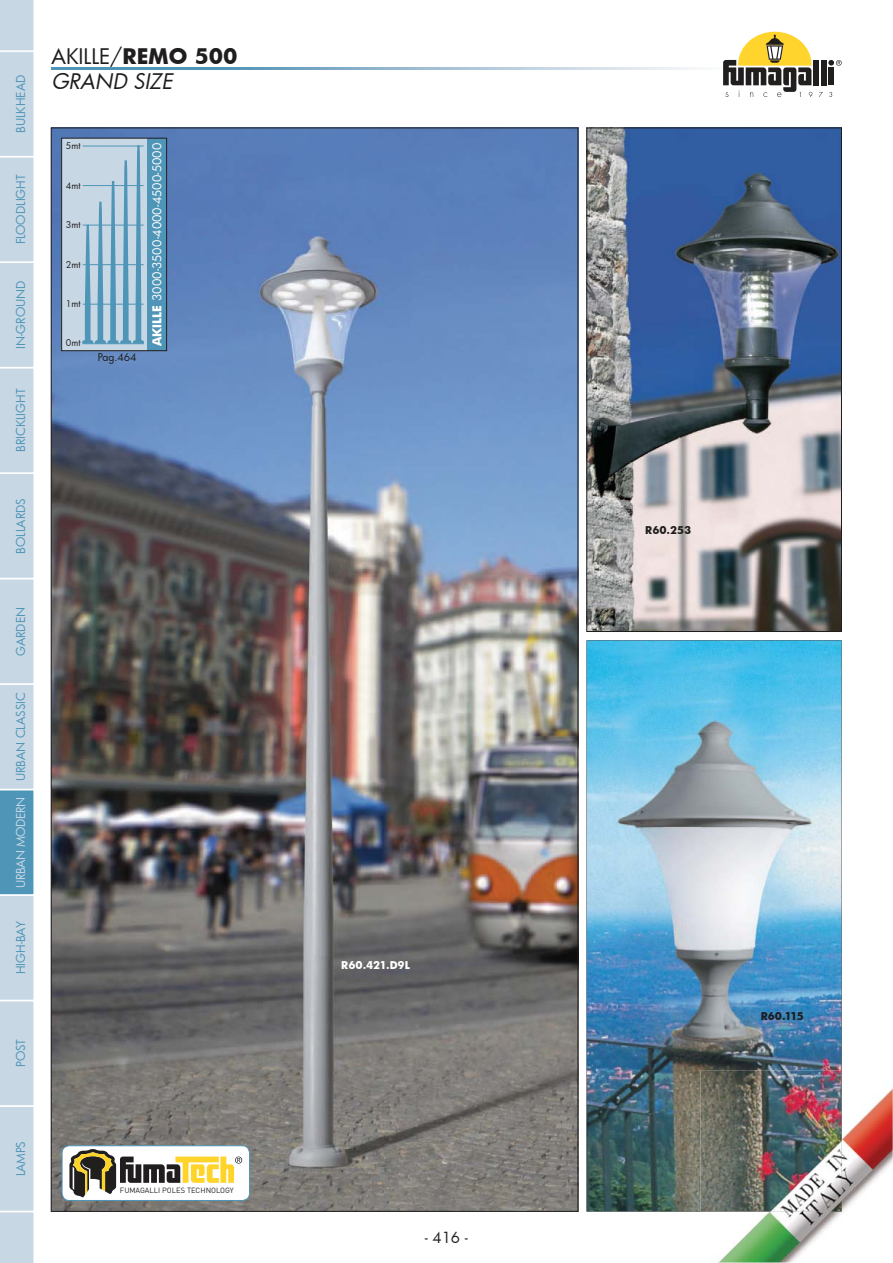
<style>
.page{position:relative;width:893px;height:1263px;background:#fff}
.page>*{position:absolute;margin:0;border:0;box-sizing:border-box;transform-origin:0 0}
.t1{font:21px "Futura";color:#1f1d1d}
.t2{font:italic 21px "Futura";color:#1f1d1d}
.t3{font:15px "Futura";color:#1f1d1d}
.t4{font:12px "Futura";color:#4f95b8}
.t5{font:12px "Futura";color:#fff}
.t6{font:12px "Futura";letter-spacing:-.03em;color:#c7d7e4}
.t7{font:700 10.5px "Futura";letter-spacing:-.015em;color:#1f1d1d}
.t8{font:700 10.5px "Futura";letter-spacing:-.005em;color:#fff}
.t9{font:10.5px "Futura";letter-spacing:-.015em;color:#1f1d1d}
.t10{font:9px "Futura";color:#1f1d1d}
.t11{font:7.5px "DIN Pro";color:#211e1e}
.s1{font-weight:700}
</style>
<div class="page">
<img style="left:589px;top:130px;width:251px;height:500px">
<div style="left:587px;top:128px;width:255px;height:504px;border:1px solid #1f1d1d"></div>
<img style="left:53px;top:130px;width:523px;height:1080px">
<img style="left:587px;top:640px;width:255px;height:572px">
<div style="left:62px;top:138px;width:105px;height:213px;background:#c7d7e4"></div>
<div style="left:147px;top:138px;width:20px;height:213px;background:#4f95b8"></div>
<div style="left:61px;top:138px;width:106px;height:213px;border:1px solid #1f1d1d"></div>
<svg style="left:82px;top:145px;width:62px;height:199px"></svg>
<div style="left:62px;top:1146px;width:187px;height:54px;background:#fff;border-radius:7px"></div>
<svg style="left:69px;top:1149px;width:173px;height:48px"></svg>
<div style="left:62px;top:1145px;width:188px;height:56px;border:1px solid #4f95b8;border-radius:7px"></div>
<svg style="left:0;top:0;width:34px;height:1263px;background:#bed2e0"></svg>
<svg style="left:51px;top:67px;width:776px;height:3px;background:#94bad0"></svg>
<div style="left:813px;top:60px;width:6px;height:25px;background:#211e1e"></div>
<div style="left:821px;top:60px;width:5px;height:25px;background:#211e1e"></div>
<div style="left:828px;top:67px;width:6px;height:18px;background:#211e1e"></div>
<svg style="left:828px;top:60px;width:14px;height:6px"></svg>
<svg style="left:829px;top:92px;width:3px;height:5px"></svg>
<svg style="left:723px;top:32px;width:89px;height:65px"></svg>
<img style="left:717px;top:1088px;width:176px;height:175px">
<img style="left:700px;top:1070px;width:142px;height:142px">
<p class="t4" style="left:13px;top:133px;width:60px;rotate:-90deg">BULKHEAD</p>
<p class="t4" style="left:13px;top:244px;width:71px;rotate:-90deg">FLOODLIGHT</p>
<p class="t4" style="left:13px;top:349px;width:70px;rotate:-90deg">IN-GROUND</p>
<p class="t4" style="left:13px;top:452px;width:65px;rotate:-90deg">BRICKLIGHT</p>
<p class="t4" style="left:13px;top:554px;width:57px;rotate:-90deg">BOLLARDS</p>
<p class="t4" style="left:13px;top:656px;width:50px;rotate:-90deg">GARDEN</p>
<p class="t4" style="left:13px;top:781px;width:90px;rotate:-90deg">URBAN CLASSIC</p>
<p class="t6" style="left:13px;top:888px;width:93px;rotate:-90deg">URBAN MODERN</p>
<p class="t4" style="left:13px;top:974px;width:55px;rotate:-90deg">HIGH-BAY</p>
<h1 class="t1" style="left:51px;top:42px;width:188px">AKILLE/<span class="s1">REMO 500</span></h1>
<h1 class="t2" style="left:51px;top:67px;width:127px">GRAND SIZE</h1>
<p class="t10" style="left:66px;top:140px;width:16px">5mt</p>
<p class="t10" style="left:66px;top:179px;width:16px">4mt</p>
<p class="t10" style="left:66px;top:219px;width:16px">3mt</p>
<p class="t10" style="left:66px;top:258px;width:16px">2mt</p>
<p class="t10" style="left:66px;top:298px;width:16px">1mt</p>
<p class="t10" style="left:66px;top:337px;width:16px">0mt</p>
<p class="t9" style="left:98px;top:350px;width:40px">Pag.464</p>
<p class="t5" style="left:149px;top:346px;width:205px;rotate:-90deg"><span class="s1">AKILLE</span> 3000-3500-4000-4500-5000</p>
<p class="t4" style="left:13px;top:1067px;width:29px;rotate:-90deg">POST</p>
<p class="t4" style="left:13px;top:1176px;width:36px;rotate:-90deg">LAMPS</p>
<p class="t11" style="left:120px;top:1186px;width:115px">FUMAGALLI POLES TECHNOLOGY</p>
<p class="t8" style="left:341px;top:958px;width:70px">R60.421.D9L</p>
<p class="t3" style="left:425px;top:1227px;width:45px">- 416 -</p>
<p class="t7" style="left:645px;top:522px;width:48px">R60.253</p>
<p class="t7" style="left:761px;top:1009px;width:45px">R60.115</p>
</div>
